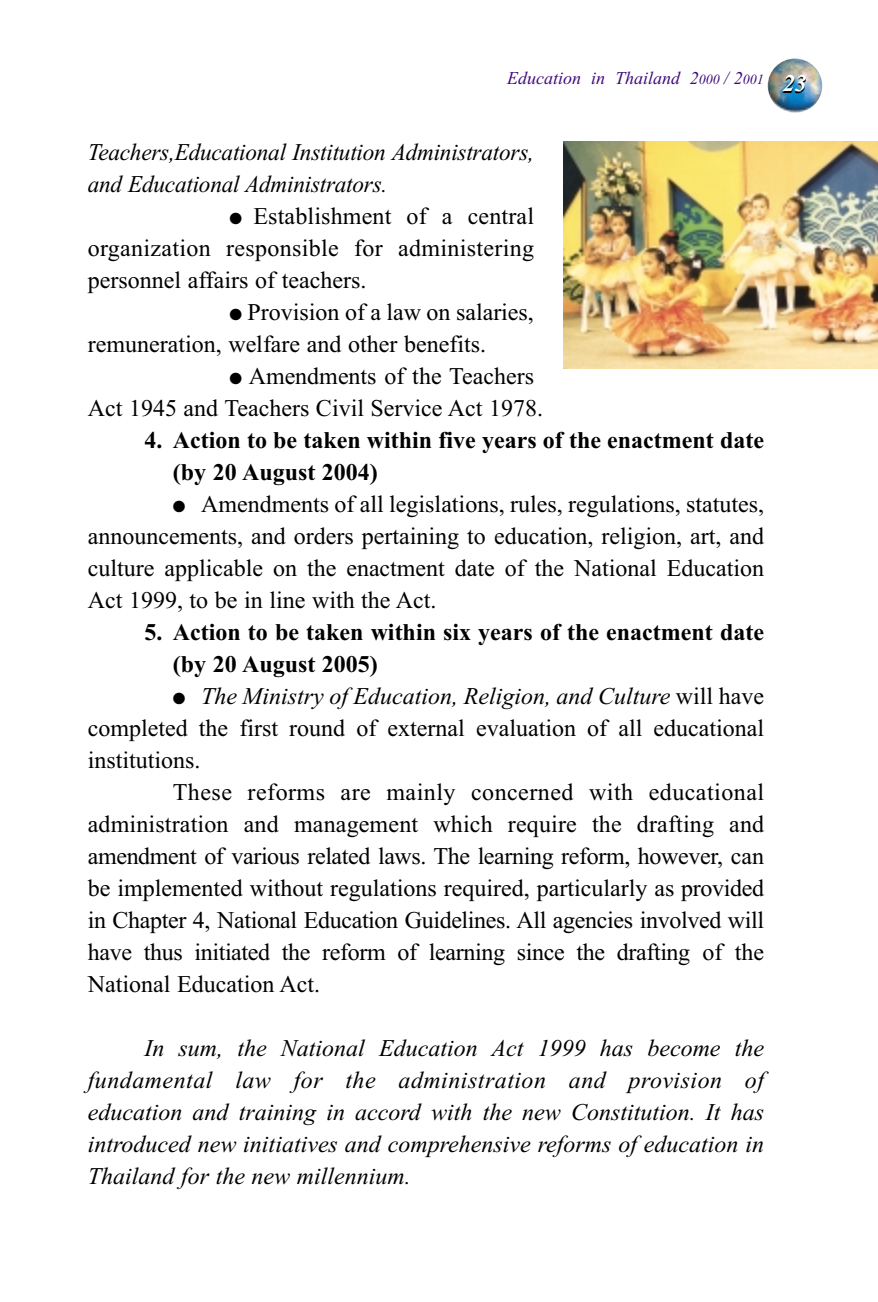
<style>
.page{position:relative;width:878px;height:1302px;background:#fff}
.page>*{position:absolute;margin:0;border:0;box-sizing:border-box;transform-origin:0 0}
.t1{font:24px/32px "Times New Roman";color:#000;text-align:justify}
.t2{font:italic 24px/32px "Times New Roman";letter-spacing:-.01em;color:#000}
.t3{font:700 24px/32px "Times New Roman";color:#000}
.t4{font:italic 18px "Times New Roman";color:#3d0a7a}
.s1{font-size:14px}
.s2{font-weight:700;font-size:24px;color:#000}
.s3{font-style:italic}
</style>
<div class="page">
<img style="left:768px;top:59px;width:54px;height:54px;border-radius:50%">
<img style="left:564px;top:142px;width:314px;height:226px">
<p class="t4" style="left:507px;top:71px;width:301px">Education in Thailand 2<span class="s1">000</span> / 2<span class="s1">001</span> <span class="s2">23</span></p>
<p class="t2" style="left:88px;top:139px;width:448px">Teachers,Educational Institution Administrators, and Educational Administrators.</p>
<p class="t1" style="left:88px;top:203px;width:448px;text-indent:142px">● Establishment of a central organization responsible for administering personnel affairs of teachers.</p>
<p class="t1" style="left:88px;top:299px;width:448px;text-indent:142px">● Provision of a law on salaries, remuneration, welfare and other benefits.</p>
<p class="t1" style="left:88px;top:363px;width:457px;text-indent:142px">● Amendments of the Teachers<br>Act 1945 and Teachers Civil Service Act 1978.</p>
<p class="t3" style="left:173px;top:427px;width:593px;text-indent:-28px">4. Action to be taken within five years of the enactment date (by 20 August 2004)</p>
<p class="t1" style="left:88px;top:491px;width:678px;text-indent:85px">● Amendments of all legislations, rules, regulations, statutes, announcements, and orders pertaining to education, religion, art, and culture applicable on the enactment date of the National Education Act 1999, to be in line with the Act.</p>
<p class="t3" style="left:173px;top:619px;width:593px;text-indent:-28px">5. Action to be taken within six years of the enactment date (by 20 August 2005)</p>
<p class="t1" style="left:88px;top:683px;width:678px;text-indent:85px">● <span class="s3">The Ministry of Education, Religion, and Culture</span> will have completed the first round of external evaluation of all educational institutions.</p>
<p class="t1" style="left:88px;top:779px;width:678px;text-indent:85px">These reforms are mainly concerned with educational administration and management which require the drafting and amendment of various related laws. The learning reform, however, can be implemented without regulations required, particularly as provided in Chapter 4, National Education Guidelines. All agencies involved will have thus initiated the reform of learning since the drafting of the National Education Act.</p>
<p class="t2" style="left:88px;top:1035px;width:678px;text-align:justify;text-indent:57px">In sum, the National Education Act 1999 has become the fundamental law for the administration and provision of education and training in accord with the new Constitution. It has introduced new initiatives and comprehensive reforms of education in Thailand for the new millennium.</p>
</div>
